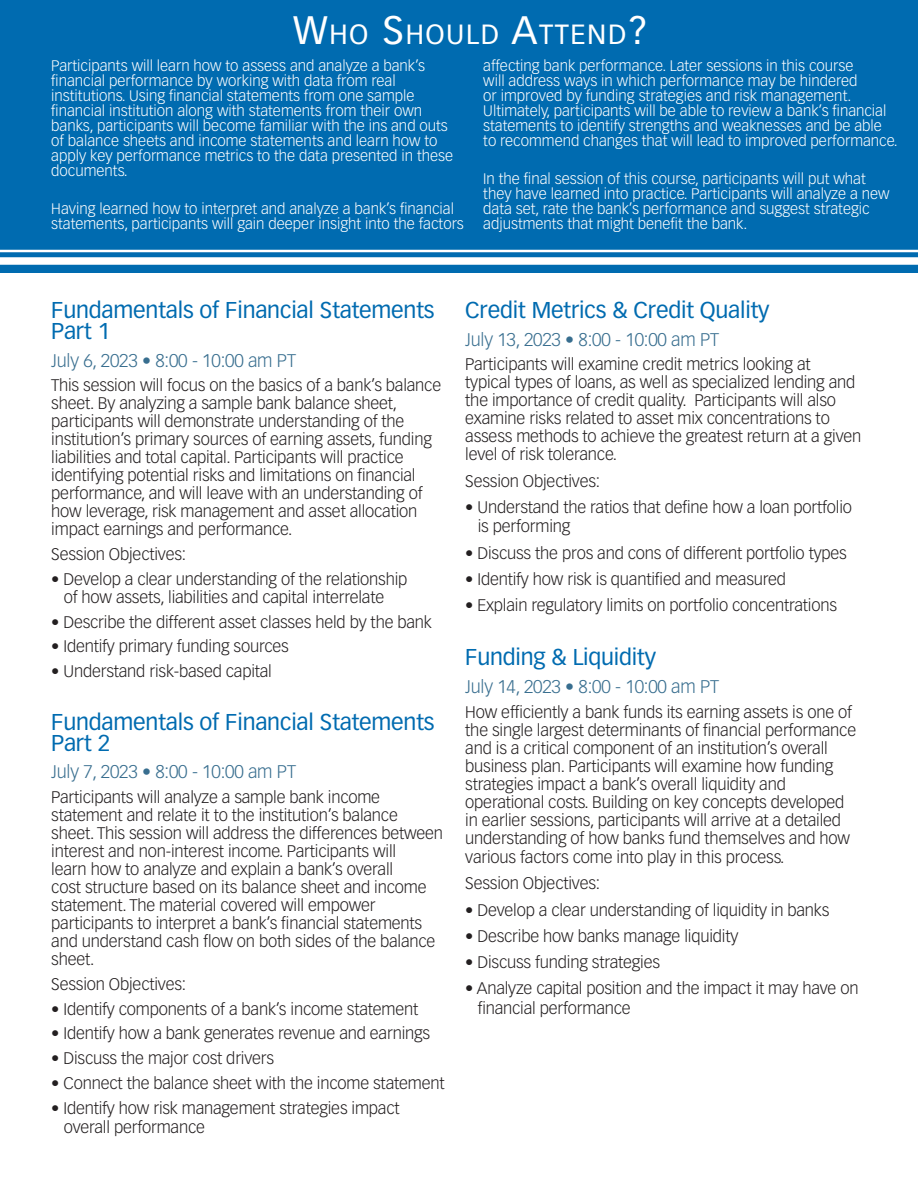
<style>
.page{position:relative;width:918px;height:1188px;background:#fff}
.page>*{position:absolute;margin:0;border:0;box-sizing:border-box;transform-origin:0 0}
.t1{font:27.3px "Vectora LT Pro";letter-spacing:.055em;color:#fff}
.t2{font:22.5px/21px "Vectora LT Pro";letter-spacing:-.01em;color:#006bb0}
.t3{font:300 18px "Vectora LT Pro";letter-spacing:-.01em;color:#386e8f}
.t4{font:300 16.5px/18px "Vectora LT Pro";letter-spacing:-.01em;color:#231f20}
.t5{font:300 15px/15px "Vectora LT Pro";color:#fff}
.s1{font-size:39px}
</style>
<div class="page">
<div style="left:0;top:0;width:918px;height:272px;background:#006bb0"></div>
<hr style="left:0;top:250px;width:918px;height:2px;background:#fff">
<div style="left:0;top:257px;width:918px;height:8px;background:#fff"></div>
<p class="t1" style="left:293px;top:18px;width:356px"><span class="s1">W</span>HO <span class="s1">S</span>HOULD <span class="s1">A</span>TTEND<span class="s1">?</span></p>
<p class="t5" style="left:51px;top:58px;width:403px">Participants will learn how to assess and analyze a bank’s financial performance by working with data from real institutions. Using financial statements from one sample financial institution along with statements from their own banks, participants will become familiar with the ins and outs of balance sheets and income statements and learn how to apply key performance metrics to the data presented in these documents.</p>
<p class="t5" style="left:51px;top:202px;width:414px">Having learned how to interpret and analyze a bank’s financial statements, participants will gain deeper insight into the factors</p>
<p class="t5" style="left:483px;top:58px;width:416px">affecting bank performance. Later sessions in this course<br>will address ways in which performance may be hindered<br>or improved by funding strategies and risk management.<br>Ultimately, participants will be able to review a bank’s financial statements to identify strengths and weaknesses and be able to recommend changes that will lead to improved performance.</p>
<p class="t5" style="left:483px;top:172px;width:408px">In the final session of this course, participants will put what they have learned into practice. Participants will analyze a new data set, rate the bank’s performance and suggest strategic adjustments that might benefit the bank.</p>
<p class="t2" style="left:51px;top:300px;width:385px">Fundamentals of Financial Statements<br>Part 1</p>
<p class="t3" style="left:51px;top:349px;width:246px">July 6, 2023 • 8:00 - 10:00 am PT</p>
<p class="t4" style="left:51px;top:377px;width:391px">This session will focus on the basics of a bank’s balance sheet. By analyzing a sample bank balance sheet, participants will demonstrate understanding of the institution’s primary sources of earning assets, funding liabilities and total capital. Participants will practice identifying potential risks and limitations on financial performance, and will leave with an understanding of how leverage, risk management and asset allocation impact earnings and performance.</p>
<p class="t4" style="left:51px;top:545px;width:136px">Session Objectives:</p>
<p class="t4" style="left:64px;top:570px;width:345px;text-indent:-12px">• Develop a clear understanding of the relationship of how assets, liabilities and capital interrelate</p>
<p class="t4" style="left:51px;top:613px;width:382px">• Describe the different asset classes held by the bank</p>
<p class="t4" style="left:51px;top:638px;width:239px">• Identify primary funding sources</p>
<p class="t4" style="left:51px;top:662px;width:222px">• Understand risk-based capital</p>
<p class="t2" style="left:51px;top:711px;width:385px">Fundamentals of Financial Statements<br>Part 2</p>
<p class="t3" style="left:51px;top:761px;width:246px">July 7, 2023 • 8:00 - 10:00 am PT</p>
<p class="t4" style="left:51px;top:788px;width:393px">Participants will analyze a sample bank income statement and relate it to the institution’s balance sheet. This session will address the differences between interest and non-interest income. Participants will<br>learn how to analyze and explain a bank’s overall<br>cost structure based on its balance sheet and income statement. The material covered will empower participants to interpret a bank’s financial statements and understand cash flow on both sides of the balance sheet.</p>
<p class="t4" style="left:51px;top:975px;width:136px">Session Objectives:</p>
<p class="t4" style="left:51px;top:1000px;width:369px">• Identify components of a bank’s income statement</p>
<p class="t4" style="left:51px;top:1025px;width:380px">• Identify how a bank generates revenue and earnings</p>
<p class="t4" style="left:51px;top:1049px;width:224px">• Discuss the major cost drivers</p>
<p class="t4" style="left:51px;top:1074px;width:395px">• Connect the balance sheet with the income statement</p>
<p class="t4" style="left:64px;top:1098px;width:338px;line-height:19.5px;text-indent:-12px">• Identify how risk management strategies impact overall performance</p>
<p class="t2" style="left:465px;top:300px;width:306px">Credit Metrics &amp; Credit Quality</p>
<p class="t3" style="left:465px;top:328px;width:255px">July 13, 2023 • 8:00 - 10:00 am PT</p>
<p class="t4" style="left:465px;top:356px;width:398px">Participants will examine credit metrics looking at<br>typical types of loans, as well as specialized lending and the importance of credit quality. Participants will also examine risks related to asset mix concentrations to assess methods to achieve the greatest return at a given level of risk tolerance.</p>
<p class="t4" style="left:465px;top:472px;width:136px">Session Objectives:</p>
<p class="t4" style="left:478px;top:497px;width:376px;line-height:19.5px;text-indent:-12px">• Understand the ratios that define how a loan portfolio is performing</p>
<p class="t4" style="left:465px;top:544px;width:383px">• Discuss the pros and cons of different portfolio types</p>
<p class="t4" style="left:465px;top:570px;width:322px">• Identify how risk is quantified and measured</p>
<p class="t4" style="left:465px;top:596px;width:373px">• Explain regulatory limits on portfolio concentrations</p>
<p class="t2" style="left:465px;top:647px;width:192px">Funding &amp; Liquidity</p>
<p class="t3" style="left:465px;top:676px;width:255px">July 14, 2023 • 8:00 - 10:00 am PT</p>
<p class="t4" style="left:465px;top:703px;width:392px">How efficiently a bank funds its earning assets is one of the single largest determinants of financial performance and is a critical component of an institution’s overall business plan. Participants will examine how funding strategies impact a bank’s overall liquidity and operational costs. Building on key concepts developed in earlier sessions, participants will arrive at a detailed understanding of how banks fund themselves and how</p>
<p class="t4" style="left:465px;top:848px;width:321px">various factors come into play in this process.</p>
<p class="t4" style="left:465px;top:875px;width:136px">Session Objectives:</p>
<p class="t4" style="left:465px;top:901px;width:366px">• Develop a clear understanding of liquidity in banks</p>
<p class="t4" style="left:465px;top:927px;width:275px">• Describe how banks manage liquidity</p>
<p class="t4" style="left:465px;top:953px;width:196px">• Discuss funding strategies</p>
<p class="t4" style="left:478px;top:979px;width:382px;line-height:19.5px;text-indent:-12px">• Analyze capital position and the impact it may have on financial performance</p>
</div>
